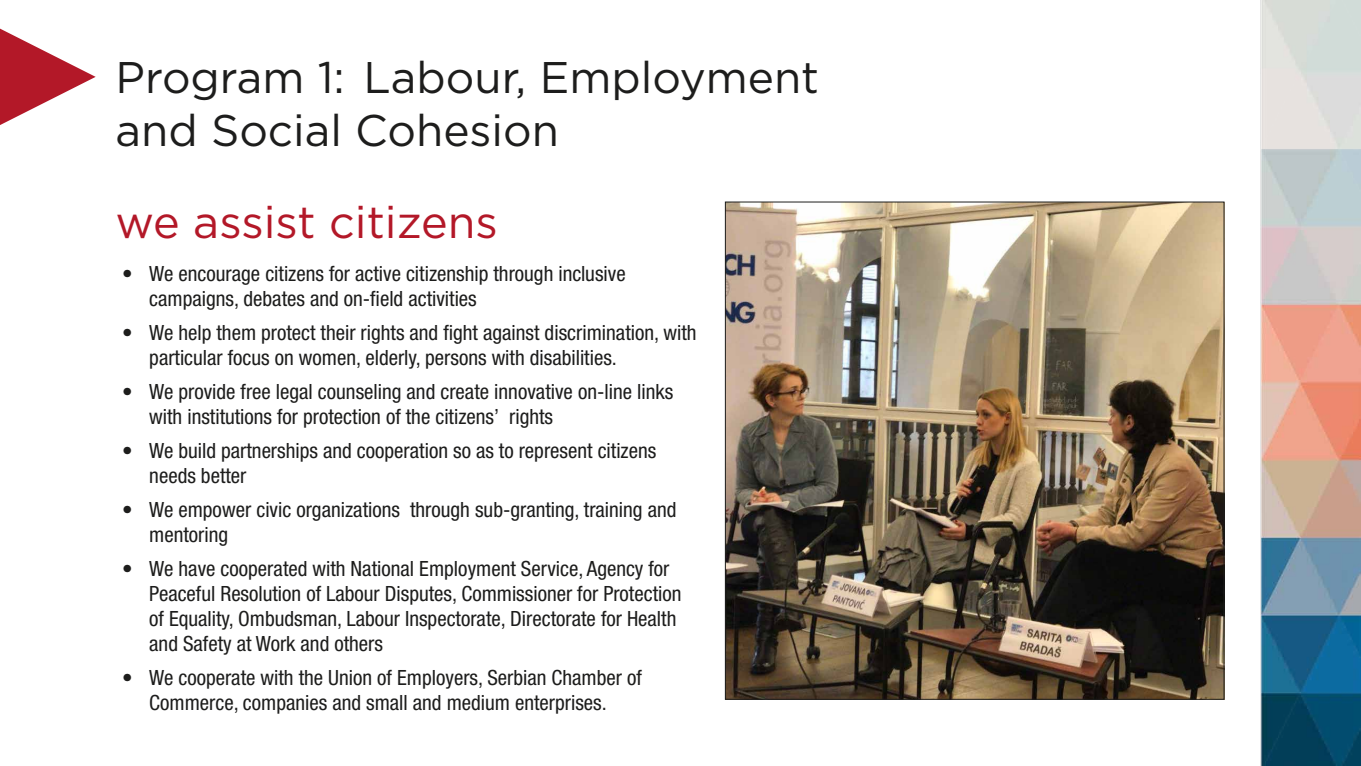
<style>
.page{position:relative;width:1361px;height:766px;background:#fff}
.page>*{position:absolute;margin:0;border:0;box-sizing:border-box;transform-origin:0 0}
.t1{font:45px "Gotham";color:#b31828}
.t2{font:44.25px/53.1px "Gotham";color:#1d1d1c}
.t3{font:condensed 21px/25.2px "Helvetica Neue LT Pro";color:#1d1d1c}
</style>
<div class="page">
<img style="left:1204px;top:0;width:157px;height:765px">
<svg style="left:0;top:29px;width:96px;height:96px"></svg>
<img style="left:727px;top:204px;width:495px;height:493px">
<h2 class="t2" style="left:116px;top:50px;width:705px">Program 1: Labour, Employment and Social Cohesion</h2>
<h1 class="t1" style="left:116px;top:193px;width:384px">we assist citizens</h1>
<p class="t3" style="left:149px;top:261px;width:478px;text-indent:-27px">• We encourage citizens for active citizenship through inclusive campaigns, debates and on-field activities</p>
<p class="t3" style="left:149px;top:319px;width:549px;text-indent:-27px">• We help them protect their rights and fight against discrimination, with particular focus on women, elderly, persons with disabilities.</p>
<p class="t3" style="left:149px;top:378px;width:525px;text-indent:-27px">• We provide free legal counseling and create innovative on-line links with institutions for protection of the citizens’ rights</p>
<p class="t3" style="left:149px;top:437px;width:508px;text-indent:-27px">• We build partnerships and cooperation so as to represent citizens needs better</p>
<p class="t3" style="left:149px;top:496px;width:529px;text-indent:-27px">• We empower civic organizations through sub-granting, training and mentoring</p>
<p class="t3" style="left:149px;top:555px;width:534px;text-indent:-27px">• We have cooperated with National Employment Service, Agency for Peaceful Resolution of Labour Disputes, Commissioner for Protection of Equality, Ombudsman, Labour Inspectorate, Directorate for Health and Safety at Work and others</p>
<p class="t3" style="left:122px;top:664px;width:521px;text-align:center">• We cooperate with the Union of Employers, Serbian Chamber of<br>Commerce, companies and small and medium enterprises.</p>
</div>
